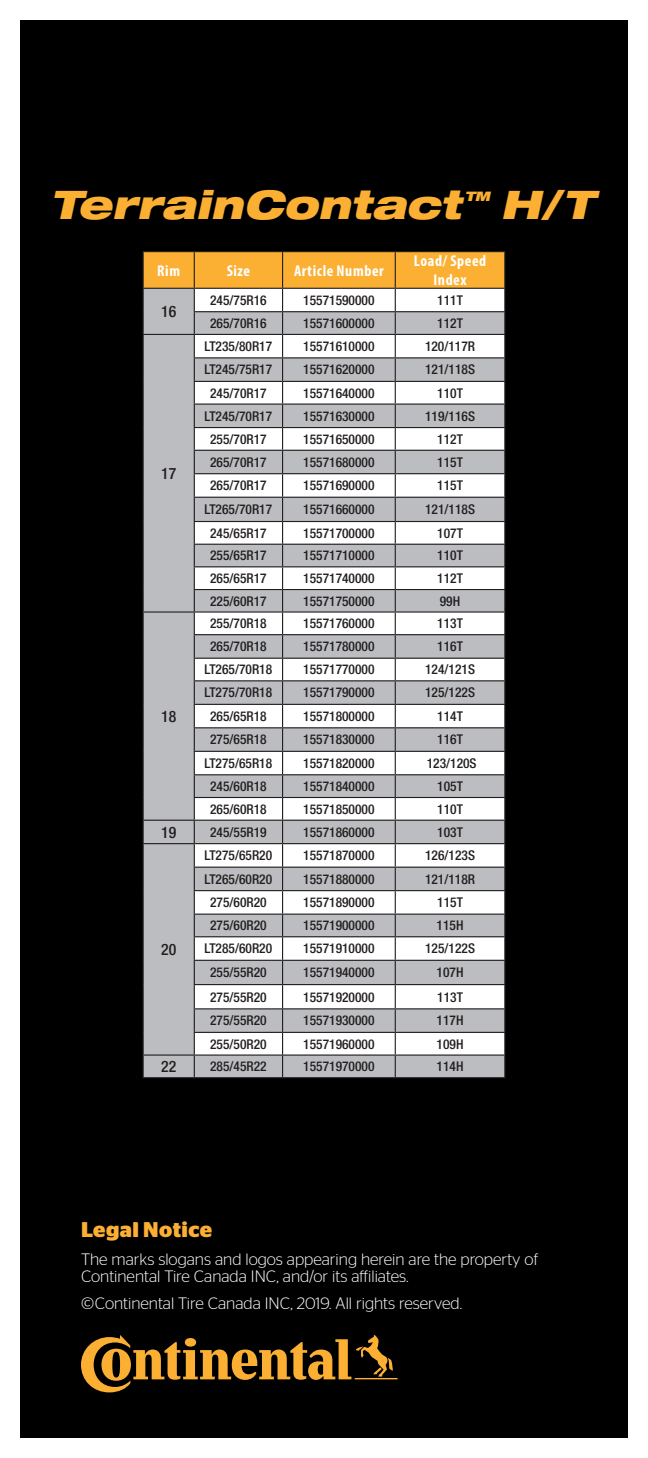
<style>
.page{position:relative;width:648px;height:1458px;background:#fff}
.page>*{position:absolute;margin:0;border:0;box-sizing:border-box;transform-origin:0 0}
.t1{font:italic 900 expanded 39.38px "Helvetica Neue LT Std";color:#fbb033}
.t2{font:700 21.38px "Stag Sans";letter-spacing:.02em;color:#fbb033}
.t3{font:300 16.43px/17.1px "Stag Sans";color:#fff}
.SubHeading{font:700 condensed 15.75px "Myriad Pro";letter-spacing:.04em;color:#fff}
.charts1{font:500 condensed 15.75px "Helvetica Neue LT Std";color:#231f20}
.charts1-2{font:500 condensed 13.5px "Helvetica Neue LT Std";color:#231f20}
.t4{font:italic 900 expanded 13.05px "Helvetica Neue LT Std";color:#fbb033}
</style>
<div class="page">
<div style="left:20px;top:20px;width:608px;height:1418px;background:#000"></div>
<svg style="left:81px;top:1335px;width:317px;height:57px"></svg>
<hr style="left:143px;top:1077px;width:51px;height:1px;background:#231f20">
<hr style="left:143px;top:251px;width:51px;height:1px;background:#231f20">
<hr style="left:194px;top:251px;width:89px;height:1px;background:#231f20">
<hr style="left:283px;top:251px;width:112px;height:1px;background:#231f20">
<hr style="left:395px;top:251px;width:110px;height:1px;background:#231f20">
<hr style="left:194px;top:1077px;width:89px;height:1px;background:#231f20">
<hr style="left:283px;top:1077px;width:112px;height:1px;background:#231f20">
<svg style="left:143px;top:252px;width:362px;height:825px;background:#d0cdc9"></svg>
<hr style="left:395px;top:1077px;width:110px;height:1px;background:#231f20">
<p class="t1" style="left:50px;top:180px;width:545px">TerrainContact H/T</p>
<p class="t4" style="left:465px;top:188px;width:27px">TM</p>
<p class="SubHeading" style="left:157px;top:261px;width:24px">Rim</p>
<p class="SubHeading" style="left:227px;top:261px;width:25px">Size</p>
<p class="SubHeading" style="left:294px;top:261px;width:91px">Article Number</p>
<p class="SubHeading" style="left:414px;top:251px;width:74px">Load/ Speed</p>
<p class="SubHeading" style="left:433px;top:270px;width:35px">Index</p>
<p class="charts1" style="left:161px;top:302px;width:17px">16</p>
<p class="charts1" style="left:161px;top:464px;width:17px">17</p>
<p class="charts1" style="left:161px;top:707px;width:17px">18</p>
<p class="charts1-2" style="left:210px;top:292px;width:58px">245/75R16</p>
<p class="charts1-2" style="left:303px;top:292px;width:73px">15571590000</p>
<p class="charts1-2" style="left:437px;top:292px;width:27px">111T</p>
<p class="charts1-2" style="left:210px;top:315px;width:58px">265/70R16</p>
<p class="charts1-2" style="left:303px;top:315px;width:73px">15571600000</p>
<p class="charts1-2" style="left:437px;top:315px;width:27px">112T</p>
<p class="charts1-2" style="left:205px;top:338px;width:69px">LT235/80R17</p>
<p class="charts1-2" style="left:303px;top:338px;width:73px">15571610000</p>
<p class="charts1-2" style="left:425px;top:338px;width:52px">120/117R</p>
<p class="charts1-2" style="left:205px;top:362px;width:69px">LT245/75R17</p>
<p class="charts1-2" style="left:303px;top:362px;width:73px">15571620000</p>
<p class="charts1-2" style="left:425px;top:362px;width:51px">121/118S</p>
<p class="charts1-2" style="left:210px;top:385px;width:58px">245/70R17</p>
<p class="charts1-2" style="left:303px;top:385px;width:73px">15571640000</p>
<p class="charts1-2" style="left:437px;top:385px;width:27px">110T</p>
<p class="charts1-2" style="left:205px;top:408px;width:69px">LT245/70R17</p>
<p class="charts1-2" style="left:303px;top:408px;width:73px">15571630000</p>
<p class="charts1-2" style="left:425px;top:408px;width:51px">119/116S</p>
<p class="charts1-2" style="left:210px;top:431px;width:58px">255/70R17</p>
<p class="charts1-2" style="left:303px;top:431px;width:73px">15571650000</p>
<p class="charts1-2" style="left:437px;top:431px;width:27px">112T</p>
<p class="charts1-2" style="left:210px;top:454px;width:58px">265/70R17</p>
<p class="charts1-2" style="left:303px;top:454px;width:73px">15571680000</p>
<p class="charts1-2" style="left:437px;top:454px;width:27px">115T</p>
<p class="charts1-2" style="left:210px;top:477px;width:58px">265/70R17</p>
<p class="charts1-2" style="left:303px;top:477px;width:73px">15571690000</p>
<p class="charts1-2" style="left:437px;top:477px;width:27px">115T</p>
<p class="charts1-2" style="left:205px;top:501px;width:69px">LT265/70R17</p>
<p class="charts1-2" style="left:303px;top:501px;width:73px">15571660000</p>
<p class="charts1-2" style="left:425px;top:501px;width:51px">121/118S</p>
<p class="charts1-2" style="left:210px;top:525px;width:58px">245/65R17</p>
<p class="charts1-2" style="left:303px;top:525px;width:73px">15571700000</p>
<p class="charts1-2" style="left:437px;top:525px;width:27px">107T</p>
<p class="charts1-2" style="left:210px;top:548px;width:58px">255/65R17</p>
<p class="charts1-2" style="left:303px;top:548px;width:73px">15571710000</p>
<p class="charts1-2" style="left:437px;top:548px;width:27px">110T</p>
<p class="charts1-2" style="left:210px;top:570px;width:58px">265/65R17</p>
<p class="charts1-2" style="left:303px;top:570px;width:73px">15571740000</p>
<p class="charts1-2" style="left:437px;top:570px;width:27px">112T</p>
<p class="charts1-2" style="left:210px;top:593px;width:58px">225/60R17</p>
<p class="charts1-2" style="left:303px;top:593px;width:73px">15571750000</p>
<p class="charts1-2" style="left:440px;top:593px;width:22px">99H</p>
<p class="charts1-2" style="left:210px;top:615px;width:58px">255/70R18</p>
<p class="charts1-2" style="left:303px;top:615px;width:73px">15571760000</p>
<p class="charts1-2" style="left:437px;top:615px;width:27px">113T</p>
<p class="charts1-2" style="left:210px;top:638px;width:58px">265/70R18</p>
<p class="charts1-2" style="left:303px;top:638px;width:73px">15571780000</p>
<p class="charts1-2" style="left:437px;top:638px;width:27px">116T</p>
<p class="charts1-2" style="left:205px;top:662px;width:69px">LT265/70R18</p>
<p class="charts1-2" style="left:303px;top:662px;width:73px">15571770000</p>
<p class="charts1-2" style="left:425px;top:662px;width:51px">124/121S</p>
<p class="charts1-2" style="left:205px;top:685px;width:69px">LT275/70R18</p>
<p class="charts1-2" style="left:303px;top:685px;width:73px">15571790000</p>
<p class="charts1-2" style="left:425px;top:685px;width:51px">125/122S</p>
<p class="charts1-2" style="left:210px;top:708px;width:58px">265/65R18</p>
<p class="charts1-2" style="left:303px;top:708px;width:73px">15571800000</p>
<p class="charts1-2" style="left:437px;top:708px;width:27px">114T</p>
<p class="charts1-2" style="left:210px;top:732px;width:58px">275/65R18</p>
<p class="charts1-2" style="left:303px;top:732px;width:73px">15571830000</p>
<p class="charts1-2" style="left:437px;top:732px;width:27px">116T</p>
<p class="charts1-2" style="left:205px;top:755px;width:69px">LT275/65R18</p>
<p class="charts1-2" style="left:303px;top:755px;width:73px">15571820000</p>
<p class="charts1-2" style="left:427px;top:755px;width:51px">123/120S</p>
<p class="charts1-2" style="left:210px;top:778px;width:58px">245/60R18</p>
<p class="charts1-2" style="left:303px;top:778px;width:73px">15571840000</p>
<p class="charts1-2" style="left:437px;top:778px;width:27px">105T</p>
<p class="charts1-2" style="left:210px;top:801px;width:58px">265/60R18</p>
<p class="charts1-2" style="left:303px;top:801px;width:73px">15571850000</p>
<p class="charts1-2" style="left:437px;top:801px;width:27px">110T</p>
<p class="charts1" style="left:161px;top:823px;width:17px">19</p>
<p class="charts1-2" style="left:210px;top:824px;width:58px">245/55R19</p>
<p class="charts1-2" style="left:303px;top:824px;width:73px">15571860000</p>
<p class="charts1-2" style="left:437px;top:824px;width:27px">103T</p>
<p class="charts1" style="left:161px;top:940px;width:17px">20</p>
<p class="charts1-2" style="left:205px;top:847px;width:69px">LT275/65R20</p>
<p class="charts1-2" style="left:303px;top:847px;width:73px">15571870000</p>
<p class="charts1-2" style="left:425px;top:847px;width:51px">126/123S</p>
<p class="charts1-2" style="left:205px;top:871px;width:69px">LT265/60R20</p>
<p class="charts1-2" style="left:303px;top:871px;width:73px">15571880000</p>
<p class="charts1-2" style="left:425px;top:871px;width:52px">121/118R</p>
<p class="charts1-2" style="left:210px;top:894px;width:58px">275/60R20</p>
<p class="charts1-2" style="left:303px;top:894px;width:73px">15571890000</p>
<p class="charts1-2" style="left:437px;top:894px;width:27px">115T</p>
<p class="charts1-2" style="left:210px;top:917px;width:58px">275/60R20</p>
<p class="charts1-2" style="left:303px;top:917px;width:73px">15571900000</p>
<p class="charts1-2" style="left:437px;top:917px;width:28px">115H</p>
<p class="charts1-2" style="left:205px;top:941px;width:69px">LT285/60R20</p>
<p class="charts1-2" style="left:303px;top:941px;width:73px">15571910000</p>
<p class="charts1-2" style="left:425px;top:941px;width:51px">125/122S</p>
<p class="charts1-2" style="left:210px;top:964px;width:58px">255/55R20</p>
<p class="charts1-2" style="left:303px;top:964px;width:73px">15571940000</p>
<p class="charts1-2" style="left:437px;top:964px;width:28px">107H</p>
<p class="charts1-2" style="left:210px;top:989px;width:58px">275/55R20</p>
<p class="charts1-2" style="left:303px;top:989px;width:73px">15571920000</p>
<p class="charts1-2" style="left:437px;top:989px;width:27px">113T</p>
<p class="charts1-2" style="left:210px;top:1013px;width:58px">275/55R20</p>
<p class="charts1-2" style="left:303px;top:1013px;width:73px">15571930000</p>
<p class="charts1-2" style="left:437px;top:1013px;width:28px">117H</p>
<p class="charts1-2" style="left:210px;top:1036px;width:58px">255/50R20</p>
<p class="charts1-2" style="left:303px;top:1036px;width:73px">15571960000</p>
<p class="charts1-2" style="left:437px;top:1036px;width:28px">109H</p>
<p class="charts1" style="left:161px;top:1057px;width:17px">22</p>
<p class="charts1-2" style="left:210px;top:1058px;width:58px">285/45R22</p>
<p class="charts1-2" style="left:303px;top:1058px;width:73px">15571970000</p>
<p class="charts1-2" style="left:437px;top:1058px;width:28px">114H</p>
<p class="t2" style="left:81px;top:1217px;width:133px">Legal Notice</p>
<p class="t3" style="left:81px;top:1251px;width:459px">The marks slogans and logos appearing herein are the property of<br>Continental Tire Canada INC, and/or its affiliates.</p>
<p class="t3" style="left:81px;top:1294px;width:383px">©Continental Tire Canada INC, 2019. All rights reserved.</p>
</div>
